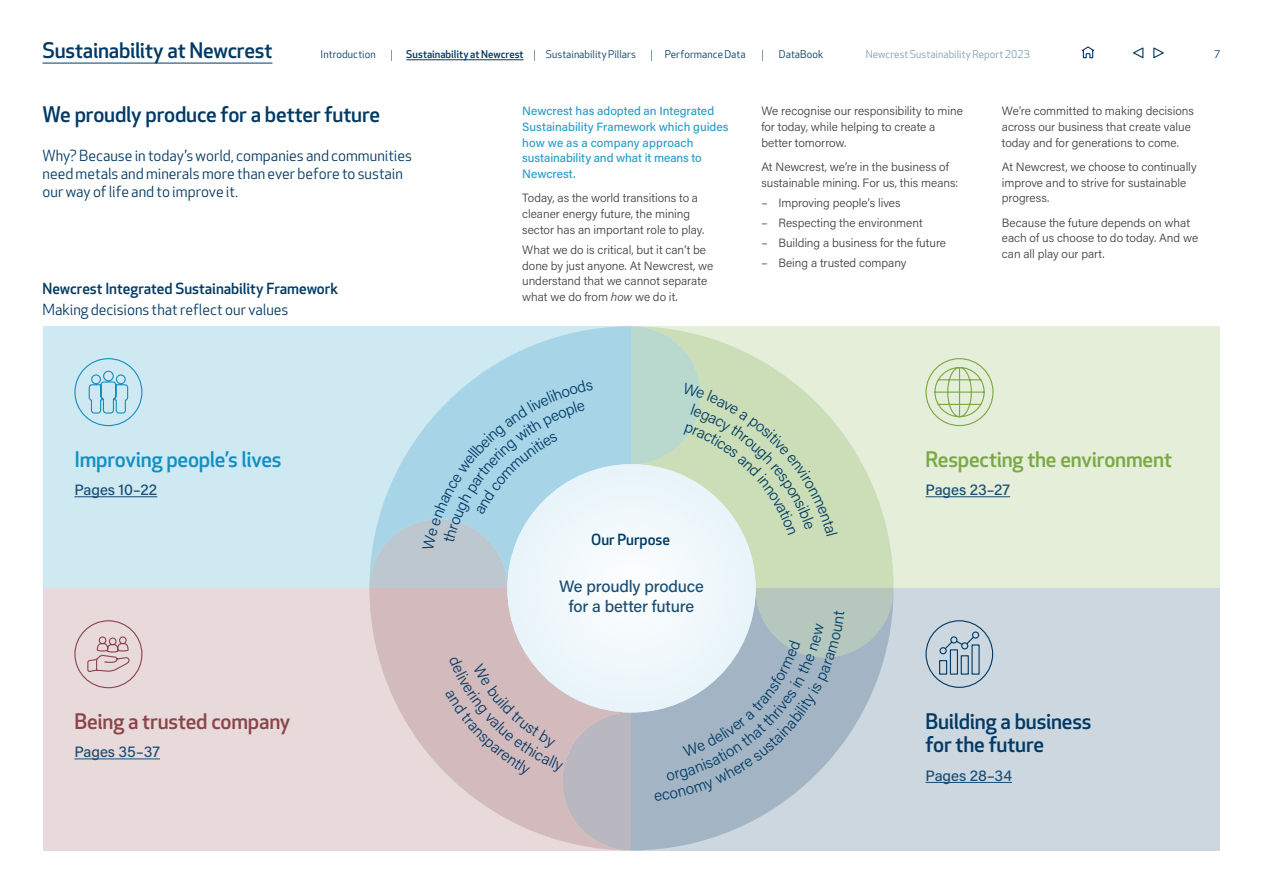
<style>
.page{position:relative;width:1263px;height:893px;background:#fff}
.page>*{position:absolute;margin:0;border:0;box-sizing:border-box;transform-origin:0 0}
.t1{font:500 21px/23.5px "Apex New";letter-spacing:-.01em;color:#003964}
.t2{font:500 21px "Apex New";letter-spacing:-.01em;color:#78a942}
.t3{font:500 21px "Apex New";letter-spacing:-.015em;color:#1090c1}
.t4{font:500 21px "Apex New";letter-spacing:-.01em;color:#8a454b}
.t5{font:500 16.5px/19.5px "Acumin Pro";letter-spacing:-.01em;color:#1a4d73;text-align:center}
.t6{font:15px/18px "Apex New";color:#003964}
.t7{font:500 15px "Apex New";color:#003964}
.t8{font:500 15px "Acumin Pro";letter-spacing:-.005em;color:#1a4d73}
.t9{font:300 12px/15.8px "Acumin Pro";color:#3c3c3b}
.t10{font:500 12px/15.8px "Acumin Pro";color:#289cc7}
.t11{font:10.5px "Apex New";letter-spacing:.005em;color:#003964}
.t12{font:10.5px "Apex New";letter-spacing:.005em;color:#809cb1}
.t13{font:500 10.5px "Apex New";color:#003964}
.s1{font-style:italic}
</style>
<div class="page">
<hr style="left:43px;top:63px;width:229px;height:1px;background:#003964">
<div style="left:43px;top:326px;width:588px;height:262px;background:#cfe9f3"></div>
<div style="left:631px;top:326px;width:589px;height:262px;background:#e4eed9"></div>
<div style="left:43px;top:588px;width:588px;height:262px;background:#e8dadb"></div>
<div style="left:631px;top:588px;width:589px;height:262px;background:#ccd7e0"></div>
<svg style="left:701px;top:336px;width:193px;height:252px;fill:#cbdeb8"></svg>
<svg style="left:631px;top:588px;width:263px;height:262px"></svg>
<svg style="left:369px;top:588px;width:262px;height:262px;fill:#d3bac0"></svg>
<svg style="left:369px;top:326px;width:332px;height:262px"></svg>
<div style="left:507px;top:464px;width:249px;height:248px;background:#eff8fb;border-radius:50%"></div>
<div style="left:74px;top:358px;width:68px;height:68px;border:1px solid #1090c1;border-radius:50%"></div>
<svg style="left:88px;top:370px;width:41px;height:44px"></svg>
<div style="left:925px;top:358px;width:68px;height:68px;border:1px solid #78a942;border-radius:50%"></div>
<svg style="left:934px;top:366px;width:51px;height:52px"></svg>
<div style="left:74px;top:620px;width:68px;height:68px;border:1px solid #8a454b;border-radius:50%"></div>
<svg style="left:87px;top:636px;width:43px;height:36px"></svg>
<hr style="left:74px;top:496px;width:83px;height:1px;background:#1a4d73">
<hr style="left:925px;top:496px;width:85px;height:1px;background:#1a4d73">
<hr style="left:74px;top:758px;width:86px;height:1px;background:#1a4d73">
<hr style="left:925px;top:782px;width:87px;height:1px;background:#1a4d73">
<div style="left:925px;top:620px;width:68px;height:68px;border:1px solid #003964;border-radius:50%"></div>
<div style="left:939px;top:660px;width:8px;height:15px;border:1px solid #003964"></div>
<div style="left:950px;top:649px;width:8px;height:26px;border:1px solid #003964"></div>
<div style="left:961px;top:655px;width:8px;height:20px;border:1px solid #003964"></div>
<div style="left:939px;top:647px;width:8px;height:7px;border:1px solid #003964;border-radius:50%"></div>
<div style="left:972px;top:631px;width:7px;height:8px;border:1px solid #003964;border-radius:50%"></div>
<svg style="left:944px;top:636px;width:31px;height:14px"></svg>
<svg style="left:1082px;top:46px;width:13px;height:13px"></svg>
<hr style="left:406px;top:59px;width:118px;height:1px;background:#003964">
<svg style="left:1133px;top:47px;width:11px;height:12px"></svg>
<svg style="left:1153px;top:47px;width:11px;height:12px"></svg>
<svg style="left:422px;top:380px;width:171px;height:170px"></svg>
<svg style="left:683px;top:382px;width:155px;height:154px;background:#cee0c0"></svg>
<svg style="left:654px;top:611px;width:190px;height:190px"></svg>
<div style="left:445px;top:655px;width:118px;height:123px;background:#d3babc"></div>
<h1 class="t1" style="left:43px;top:40px;width:231px">Sustainability at Newcrest</h1>
<p class="t11" style="left:321px;top:49px;width:56px">Introduction</p>
<p class="t13" style="left:406px;top:48px;width:119px">Sustainability at Newcrest</p>
<p class="t11" style="left:546px;top:49px;width:92px">Sustainability Pillars</p>
<p class="t11" style="left:665px;top:49px;width:82px">Performance Data</p>
<p class="t11" style="left:779px;top:49px;width:46px">DataBook</p>
<p class="t12" style="left:866px;top:49px;width:166px">Newcrest Sustainability Report 2023</p>
<p class="t11" style="left:1214px;top:49px;width:8px">7</p>
<h1 class="t1" style="left:43px;top:103px;width:339px">We proudly produce for a better future</h1>
<p class="t6" style="left:43px;top:147px;width:371px">Why? Because in today’s world, companies and communities need metals and minerals more than ever before to sustain our way of life and to improve it.</p>
<p class="t7" style="left:43px;top:279px;width:297px">Newcrest Integrated Sustainability Framework</p>
<p class="t6" style="left:43px;top:301px;width:247px">Making decisions that reflect our values</p>
<p class="t10" style="left:522px;top:103px;width:208px">Newcrest has adopted an Integrated<br>Sustainability Framework which guides how we as a company approach sustainability and what it means to<br>Newcrest.</p>
<p class="t9" style="left:522px;top:190px;width:184px">Today, as the world transitions to a cleaner energy future, the mining sector has an important role to play.</p>
<p class="t9" style="left:522px;top:241px;width:193px">What we do is critical, but it can’t be done by just anyone. At Newcrest, we understand that we cannot separate what we do from <span class="s1">how</span> we do it.</p>
<p class="t9" style="left:761px;top:103px;width:203px">We recognise our responsibility to mine for today, while helping to create a better tomorrow.</p>
<p class="t9" style="left:761px;top:158px;width:198px">At Newcrest, we’re in the business of sustainable mining. For us, this means:</p>
<p class="t9" style="left:761px;top:194px;width:141px">– Improving people’s lives</p>
<p class="t9" style="left:761px;top:214px;width:163px">– Respecting the environment</p>
<p class="t9" style="left:761px;top:234px;width:186px">– Building a business for the future</p>
<p class="t9" style="left:761px;top:254px;width:147px">– Being a trusted company</p>
<p class="t9" style="left:1002px;top:103px;width:194px">We’re committed to making decisions across our business that create value today and for generations to come.</p>
<p class="t9" style="left:1002px;top:158px;width:196px">At Newcrest, we choose to continually improve and to strive for sustainable progress.</p>
<p class="t9" style="left:1002px;top:214px;width:198px">Because the future depends on what each of us choose to do today. And we can all play our part.</p>
<h1 class="t3" style="left:74px;top:447px;width:209px">Improving people’s lives</h1>
<p class="t8" style="left:74px;top:480px;width:84px">Pages 10–22</p>
<h1 class="t2" style="left:925px;top:447px;width:248px">Respecting the environment</h1>
<p class="t8" style="left:925px;top:480px;width:86px">Pages 23–27</p>
<p class="t7" style="left:591px;top:531px;width:81px">Our Purpose</p>
<h2 class="t5" style="left:559px;top:576px;width:146px">We proudly produce for a better future</h2>
<h1 class="t4" style="left:74px;top:709px;width:218px">Being a trusted company</h1>
<p class="t8" style="left:74px;top:742px;width:87px">Pages 35–37</p>
<h1 class="t1" style="left:925px;top:710px;width:168px">Building a business for the future</h1>
<p class="t8" style="left:925px;top:765px;width:88px">Pages 28–34</p>
</div>
